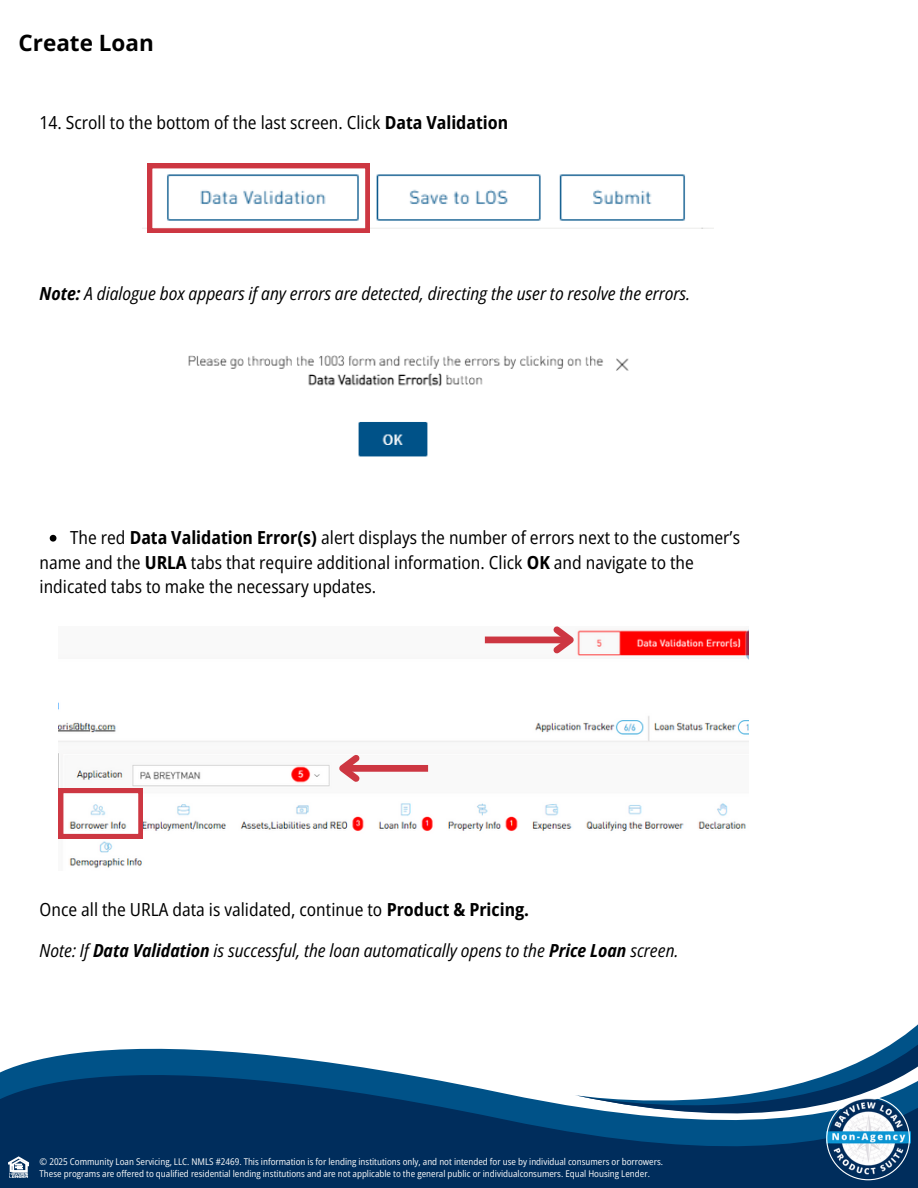
<style>
.page{position:relative;width:918px;height:1188px;background:#fff}
.page>*{position:absolute;margin:0;border:0;box-sizing:border-box;transform-origin:0 0}
.t1{font:700 22.5px "Open Sans";color:#000}
.t2{font:semi-condensed 18px/24.8px "Open Sans";color:#000}
.t3{font:italic semi-condensed 18px "Open Sans";color:#000}
.t4{font:semi-condensed 9.3px/11.6px "Open Sans";color:#fbfbfb}
.s1{font-weight:700}
</style>
<div class="page">
<svg style="left:0;top:1048px;width:569px;height:140px;background:#22507a"></svg>
<svg style="left:569px;top:1024px;width:349px;height:164px"></svg>
<svg style="left:8px;top:1156px;width:21px;height:22px"></svg>
<img style="left:826px;top:1097px;width:85px;height:84px">
<svg style="left:826px;top:1097px;width:84px;height:83px"></svg>
<img style="left:147px;top:171px;width:556px;height:57px">
<svg style="left:148px;top:164px;width:221px;height:69px"></svg>
<img style="left:188px;top:355px;width:441px;height:102px">
<img style="left:59px;top:629px;width:690px;height:239px">
<svg style="left:50px;top:535px;width:6px;height:7px"></svg>
<svg style="left:59px;top:789px;width:84px;height:49px"></svg>
<div style="left:485px;top:637px;width:85px;height:6px;background:#cd3742"></div>
<svg style="left:547px;top:626px;width:35px;height:33px"></svg>
<div style="left:343px;top:765px;width:85px;height:7px;background:#cd3742"></div>
<svg style="left:331px;top:749px;width:35px;height:39px"></svg>
<h2 class="t1" style="left:19px;top:27px;width:137px">Create Loan</h2>
<p class="t2" style="left:40px;top:109px;width:470px">14. Scroll to the bottom of the last screen. Click <span class="s1">Data Validation</span></p>
<h2 class="t3" style="left:40px;top:280px;width:652px"><span class="s1">Note:</span> A dialogue box appears if any errors are detected, directing the user to resolve the errors.</h2>
<p class="t2" style="left:70px;top:524px;width:671px">The red <span class="s1">Data Validation Error(s)</span> alert displays the number of errors next to the customer’s</p>
<p class="t2" style="left:40px;top:549px;width:656px">name and the <span class="s1">URLA</span> tabs that require additional information. Click <span class="s1">OK</span> and navigate to the indicated tabs to make the necessary updates.</p>
<p class="t2" style="left:40px;top:897px;width:491px">Once all the URLA data is validated, continue to <span class="s1">Product &amp; Pricing.</span></p>
<p class="t3" style="left:40px;top:938px;width:640px">Note: If <span class="s1">Data Validation</span> is successful, the loan automatically opens to the <span class="s1">Price Loan</span> screen.</p>
<h1 class="t4" style="left:40px;top:1156px;width:625px">© 2025 Community Loan Servicing, LLC. NMLS #2469. This information is for lending institutions only, and not intended for use by individual consumers or borrowers.<br>These programs are offered to qualified residential lending institutions and are not applicable to the general public or individualconsumers. Equal Housing Lender.</h1>
</div>
